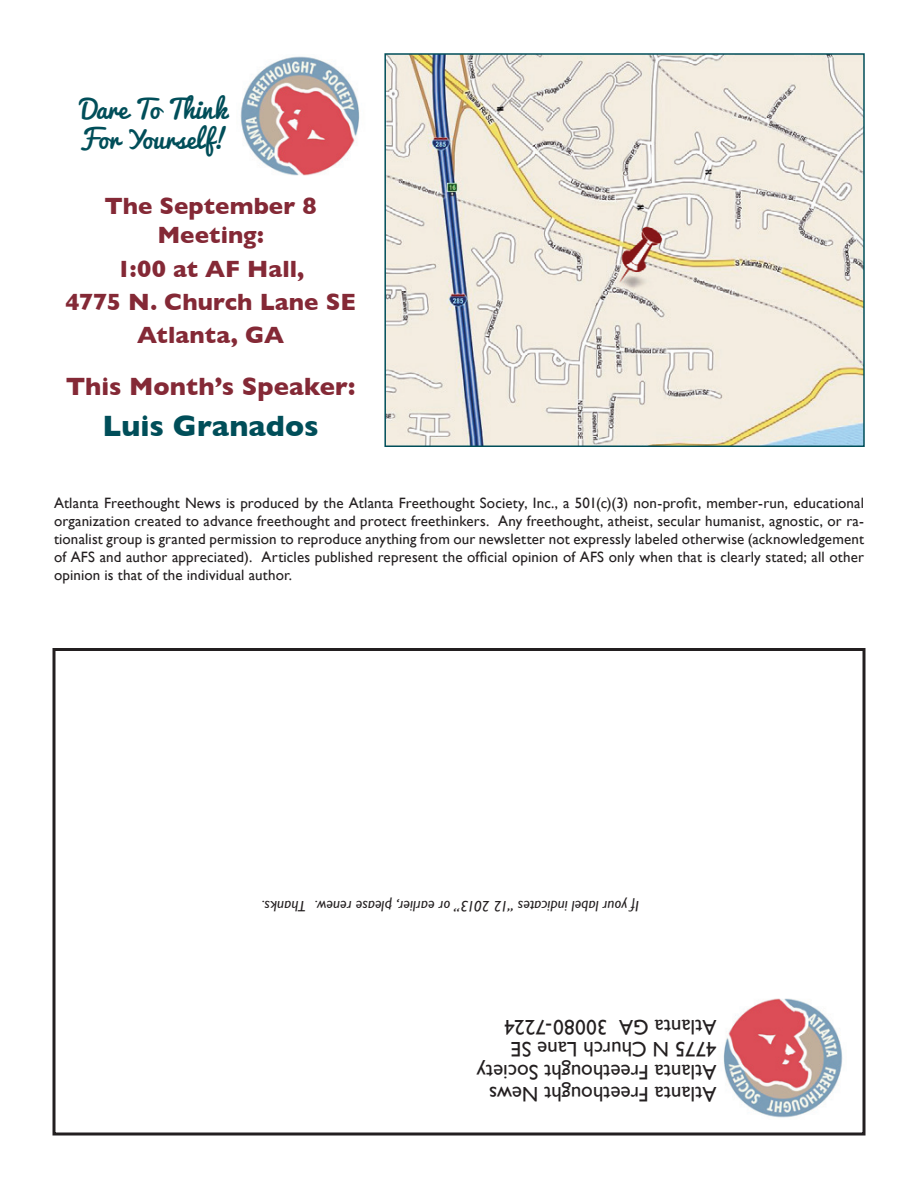
<style>
.page{position:relative;width:918px;height:1188px;background:#fff}
.page>*{position:absolute;margin:0;border:0;box-sizing:border-box;transform-origin:0 0}
.t1{font:700 30px "Gill Sans";letter-spacing:.005em;color:#004e59}
.t2{font:25.5px/30.6px "Pacifico";letter-spacing:-.005em;color:#004e59}
.t3{font:700 25.5px "Gill Sans";color:#842936}
.t4{font:700 24px/33.3px "Gill Sans";color:#842936;text-align:center}
.t5{font:21px/22.5px "Gill Sans";color:#231f20}
.t6{font:15px/18px "Gill Sans";letter-spacing:.01em;color:#231f20;text-align:justify}
.t7{font:italic 15px "Gill Sans";letter-spacing:.005em;color:#231f20}
</style>
<div class="page">
<img style="left:240px;top:56px;width:120px;height:120px">
<img style="left:723px;top:998px;width:120px;height:120px">
<img style="left:387px;top:56px;width:475px;height:388px">
<div style="left:384px;top:53px;width:481px;height:394px;border:2px solid #004e59"></div>
<div style="left:52px;top:648px;width:814px;height:488px;border:3px solid #231f20"></div>
<h2 class="t2" style="left:79px;top:95px;width:150px">Dare To Think<br>For Yourself!</h2>
<h3 class="t4" style="left:104px;top:192px;width:214px;line-height:28.8px">The September 8<br>Meeting:</h3>
<h3 class="t4" style="left:65px;top:252px;width:292px">1:00 at AF Hall,<br>4775 N. Church Lane SE<br>Atlanta, GA</h3>
<h2 class="t3" style="left:66px;top:372px;width:291px">This Month’s Speaker:</h2>
<h1 class="t1" style="left:103px;top:408px;width:218px">Luis Granados</h1>
<p class="t6" style="left:54px;top:493px;width:812px">Atlanta Freethought News is produced by the Atlanta Freethought Society, Inc., a 501(c)(3) non-profit, member-run, educational organization created to advance freethought and protect freethinkers. Any freethought, atheist, secular humanist, agnostic, or ra&shy;tionalist group is granted permission to reproduce anything from our newsletter not expressly labeled otherwise (acknowledgement of AFS and author appreciated). Articles published represent the official opinion of AFS only when that is clearly stated; all other opinion is that of the individual author.</p>
<p class="t7" style="left:639px;top:914px;width:379px;rotate:-180deg">If your label indicates “12 2013” or earlier, please renew. Thanks.</p>
<h3 class="t5" style="left:716px;top:1106px;width:241px;rotate:-180deg">Atlanta Freethought News<br>Atlanta Freethought Society<br>4775 N Church Lane SE<br>Atlanta GA 30080-7224</h3>
</div>
